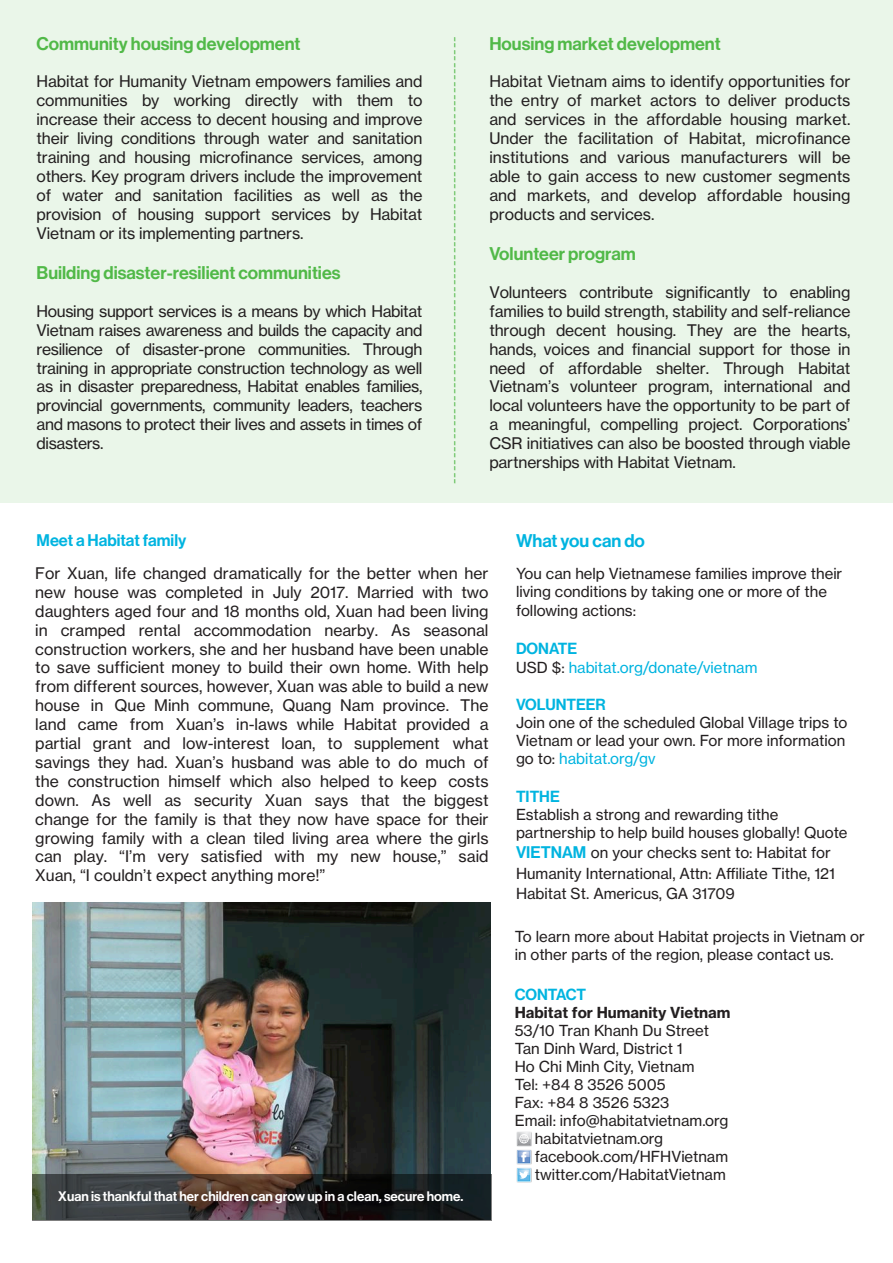
<style>
.page{position:relative;width:893px;height:1263px;background:#fff}
.page>*{position:absolute;margin:0;border:0;box-sizing:border-box;transform-origin:0 0}
.t1{font:18px "N Haas Grotesk DS Pro 65 Md";color:#51b948}
.t2{font:18px "Minion Pro";color:#51b948}
.t3{font:18px "N Haas Grotesk DS Pro 65 Md";color:#00b4e0}
.t4{font:16.5px "N Haas Grotesk DS Pro 65 Md";color:#00b4e0}
.t5{font:15.75px/18.9px "N Haas Grotesk TX Pro 55 Rg";letter-spacing:-.01em;color:#231f20;text-align:justify}
.t6{font:15.75px "N Haas Grotesk DS Pro 65 Md";color:#00b4e0}
.t7{font:15px/18px "N Haas Grotesk TX Pro 55 Rg";color:#231f20}
.t8{font:15px "N Haas Grotesk TX Pro 55 Rg";color:#00b4e0}
.t9{font:15px "N Haas Grotesk TX Pro 75 Bd";color:#231f20}
.t10{font:13.5px "N Haas Grotesk DS Pro 65 Md";color:#fff}
.s1{color:#231f20}
.s2{color:#00b4e0}
.s3{font-family:"N Haas Grotesk DS Pro 65 Md";font-size:16.5px;color:#00b4e0}
</style>
<div class="page">
<div style="left:0;top:0;width:893px;height:503px;background:#eaf6e9"></div>
<img style="left:516px;top:1150px;width:16px;height:14px">
<img style="left:516px;top:1168px;width:16px;height:15px">
<img style="left:516px;top:1132px;width:16px;height:14px">
<svg style="left:517px;top:1132px;width:14px;height:50px"></svg>
<img style="left:32px;top:903px;width:459px;height:272px">
<img style="left:32px;top:1175px;width:460px;height:45px">
<p class="t1" style="left:37px;top:33px;width:266px">Community housing development</p>
<p class="t5" style="left:37px;top:72px;width:387px">Habitat for Humanity Vietnam empowers families and communities by working directly with them to increase their access to decent housing and improve their living conditions through water and sanitation training and housing microfinance services, among others. Key program drivers include the improvement of water and sanitation facilities as well as the provision of housing support services by Habitat Vietnam or its implementing partners.</p>
<p class="t1" style="left:37px;top:263px;width:305px">Building disaster-resilient communities</p>
<p class="t5" style="left:37px;top:302px;width:387px">Housing support services is a means by which Habitat Vietnam raises awareness and builds the capacity and resilience of disaster-prone communities. Through training in appropriate construction technology as well as in disaster preparedness, Habitat enables families, provincial governments, community leaders, teachers and masons to protect their lives and assets in times of disasters.</p>
<p class="t2" style="left:469px;top:36px;width:450px;rotate:90deg">----------------------------------------------------------------------</p>
<p class="t1" style="left:489px;top:33px;width:233px">Housing market development</p>
<p class="t5" style="left:489px;top:72px;width:363px">Habitat Vietnam aims to identify opportunities for the entry of market actors to deliver products and services in the affordable housing market.<br>Under the facilitation of Habitat, microfinance institutions and various manufacturers will be able to gain access to new customer segments and markets, and develop affordable housing products and services.</p>
<p class="t1" style="left:489px;top:244px;width:148px">Volunteer program</p>
<p class="t5" style="left:489px;top:283px;width:363px">Volunteers contribute significantly to enabling families to build strength, stability and self-reliance through decent housing. They are the hearts, hands, voices and financial support for those in need of affordable shelter. Through Habitat Vietnam’s volunteer program, international and local volunteers have the opportunity to be part of a meaningful, compelling project. Corporations’ CSR initiatives can also be boosted through viable partnerships with Habitat Vietnam.</p>
<p class="t4" style="left:37px;top:530px;width:151px">Meet a Habitat family</p>
<p class="t5" style="left:35px;top:564px;width:455px">For Xuan, life changed dramatically for the better when her new house was completed in July 2017. Married with two daughters aged four and 18 months old, Xuan had been living in cramped rental accommodation nearby. As seasonal construction workers, she and her husband have been unable to save sufficient money to build their own home. With help from different sources, however, Xuan was able to build a new house in Que Minh commune, Quang Nam province. The land came from Xuan’s in-laws while Habitat provided a partial grant and low-interest loan, to supplement what savings they had. Xuan’s husband was able to do much of the construction himself which also helped to keep costs down. As well as security Xuan says that the biggest change for the family is that they now have space for their growing family with a clean tiled living area where the girls can play. “I’m very satisfied with my new house,” said Xuan, “I couldn’t expect anything more!”</p>
<p class="t10" style="left:58px;top:1189px;width:407px">Xuan is thankful that her children can grow up in a clean, secure home.</p>
<p class="t3" style="left:516px;top:530px;width:130px">What you can do</p>
<p class="t7" style="left:516px;top:564px;width:328px;line-height:18.5px">You can help Vietnamese families improve their living conditions by taking one or more of the following actions:</p>
<p class="t6" style="left:516px;top:639px;width:63px">DONATE</p>
<p class="t8" style="left:516px;top:658px;width:243px"><span class="s1">USD $:</span> habitat.org/donate/vietnam</p>
<p class="t6" style="left:516px;top:696px;width:91px">VOLUNTEER</p>
<p class="t7" style="left:516px;top:714px;width:333px">Join one of the scheduled Global Village trips to<br>Vietnam or lead your own. For more information go to: <span class="s2">habitat.org/gv</span></p>
<p class="t6" style="left:516px;top:787px;width:45px">TITHE</p>
<p class="t7" style="left:516px;top:806px;width:333px">Establish a strong and rewarding tithe partnership to help build houses globally! Quote</p>
<p class="t7" style="left:516px;top:843px;width:321px;line-height:20.2px"><span class="s3">VIETNAM</span> on your checks sent to: Habitat for<br>Humanity International, Attn: Affiliate Tithe, 121<br>Habitat St. Americus, GA 31709</p>
<p class="t7" style="left:515px;top:927px;width:352px">To learn more about Habitat projects in Vietnam or in other parts of the region, please contact us.</p>
<p class="t6" style="left:515px;top:985px;width:73px">CONTACT</p>
<p class="t9" style="left:515px;top:1003px;width:217px">Habitat for Humanity Vietnam</p>
<p class="t7" style="left:515px;top:1021px;width:196px">53/10 Tran Khanh Du Street</p>
<p class="t7" style="left:515px;top:1039px;width:170px">Tan Dinh Ward, District 1</p>
<p class="t7" style="left:515px;top:1057px;width:181px">Ho Chi Minh City, Vietnam</p>
<p class="t7" style="left:515px;top:1075px;width:152px">Tel: +84 8 3526 5005</p>
<p class="t7" style="left:515px;top:1093px;width:156px">Fax: +84 8 3526 5323</p>
<p class="t7" style="left:515px;top:1111px;width:215px">Email: info@habitatvietnam.org</p>
<p class="t7" style="left:535px;top:1129px;width:130px">habitatvietnam.org</p>
<p class="t7" style="left:535px;top:1147px;width:195px">facebook.com/HFHVietnam</p>
<p class="t7" style="left:535px;top:1165px;width:193px">twitter.com/HabitatVietnam</p>
</div>
